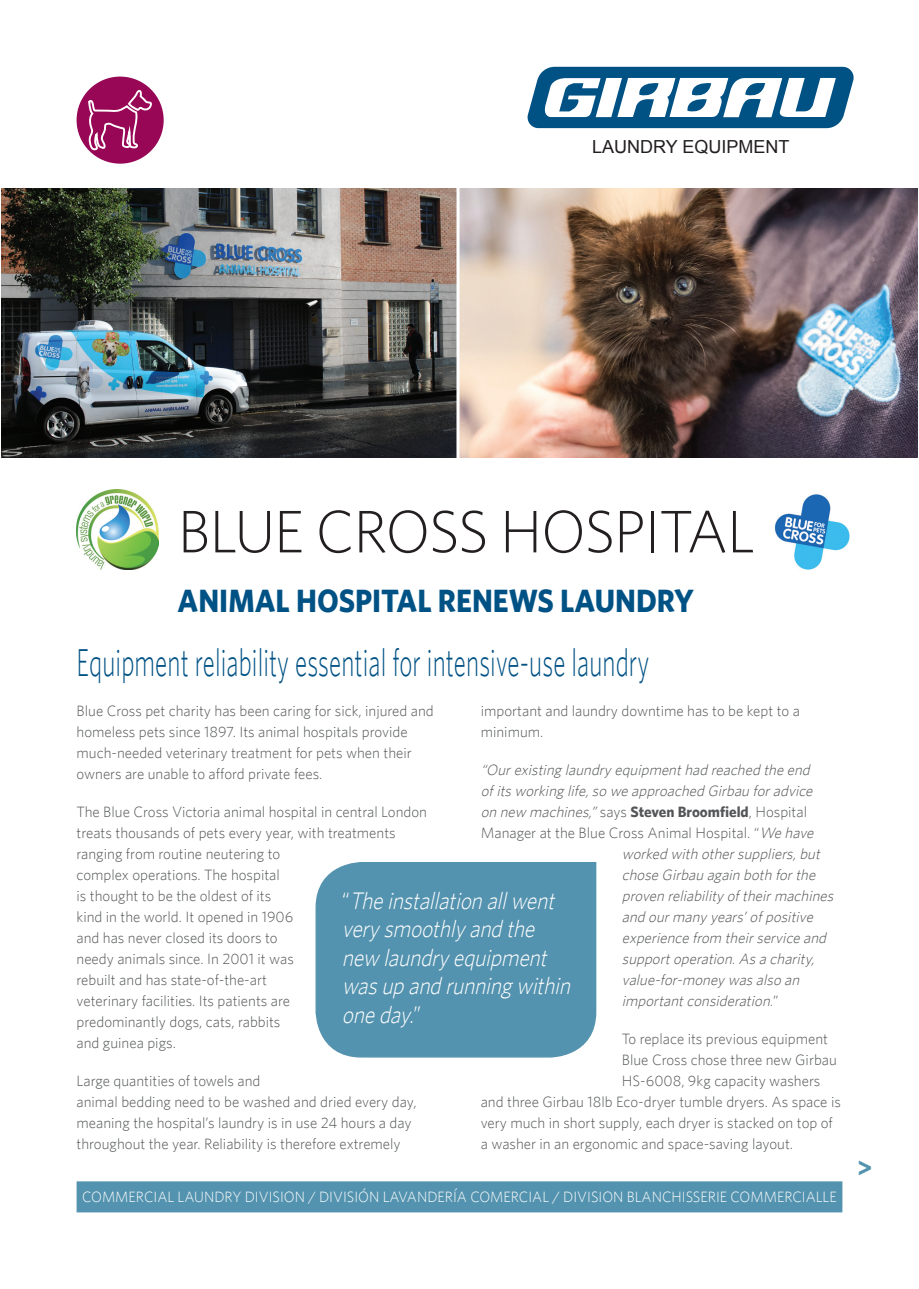
<style>
.page{position:relative;width:919px;height:1289px;background:#fff}
.page>*{position:absolute;margin:0;border:0;box-sizing:border-box;transform-origin:0 0}
.t1{font:300 60px "Whitney";letter-spacing:-.02em;color:#231f20}
.t2{font:300 39px "Whitney";letter-spacing:.005em;color:#005285;scale:.64 1}
.t3{font:700 32.4px "Whitney";color:#005285;scale:.91 1}
.t4{font:700 27px "Whitney";color:#5493af}
.t5{font:italic 300 24px/28.5px "Whitney";color:#fff;scale:.9 1}
.t6{font:18px "Arial";color:#231f20}
.gotham1{font:300 15px/21px "Whitney";color:#545557}
.gotham1-2{font:italic 300 15px "Whitney";color:#545557}
.t7{font:300 15px "Whitney";color:#fff}
.gotham1-3{font:700 15px "Whitney";color:#545557}
.s1{font-weight:300;font-style:italic}
.s2{font-weight:300}
.s3{font-style:italic}
.s4{font-style:normal}
</style>
<div class="page">
<div style="left:315px;top:862px;width:282px;height:196px;background:#5493af"></div>
<div style="left:77px;top:1181px;width:765px;height:31px;background:#5493af;border:2px solid #5493af"></div>
<svg style="left:527px;top:67px;width:326px;height:61px"></svg>
<img style="left:76px;top:490px;width:82px;height:79px">
<img style="left:774px;top:494px;width:76px;height:76px">
<img style="left:2px;top:188px;width:915px;height:269px">
<hr style="left:456px;top:187px;width:3px;height:272px;background:#fff">
<div style="left:77px;top:77px;width:87px;height:87px;background:#970756;border-radius:50%"></div>
<svg style="left:87px;top:89px;width:66px;height:62px"></svg>
<p class="t6" style="left:592px;top:135px;width:199px">LAUNDRY EQUIPMENT</p>
<p class="t1" style="left:178px;top:496px;width:578px">BLUE CROSS HOSPITAL</p>
<p class="t3" style="left:178px;top:580px;width:569px">ANIMAL HOSPITAL RENEWS LAUNDRY</p>
<p class="t2" style="left:77px;top:640px;width:896px">Equipment reliability essential for intensive-use laundry</p>
<p class="gotham1" style="left:77px;top:699px;width:359px">Blue Cross pet charity has been caring for sick, injured and homeless pets since 1897. Its animal hospitals provide much-needed veterinary treatment for pets when their owners are unable to afford private fees.</p>
<p class="gotham1" style="left:77px;top:800px;width:352px">The Blue Cross Victoria animal hospital in central London treats thousands of pets every year, with treatments ranging from routine neutering to<br>complex operations. The hospital<br>is thought to be the oldest of its<br>kind in the world. It opened in 1906<br>and has never closed its doors to<br>needy animals since. In 2001 it was<br>rebuilt and has state-of-the-art<br>veterinary facilities. Its patients are<br>predominantly dogs, cats, rabbits<br>and guinea pigs.</p>
<p class="gotham1" style="left:77px;top:1069px;width:341px">Large quantities of towels and<br>animal bedding need to be washed and dried every day, meaning the hospital’s laundry is in use 24 hours a day throughout the year. Reliability is therefore extremely</p>
<p class="gotham1" style="left:480px;top:699px;width:320px">important and laundry downtime has to be kept to a minimum.</p>
<p class="gotham1-2" style="left:480px;top:760px;width:334px">“Ourexisting laundry equipmenthad reached the end</p>
<p class="gotham1-2" style="left:480px;top:781px;width:337px">ofitsworking life,so we approached Girbau foradvice</p>
<p class="gotham1-3" style="left:480px;top:802px;width:328px"><span class="s1">on new machines,”</span><span class="s2">says</span> Steven Broomfield<span class="s2">, Hospital</span></p>
<p class="gotham1" style="left:480px;top:821px;width:338px">Manager at the Blue Cross Animal Hospital. “<span class="s3">We have</span></p>
<p class="gotham1-2" style="left:621px;top:844px;width:203px">worked with othersuppliers,but</p>
<p class="gotham1-2" style="left:621px;top:865px;width:198px">chose Girbau again both forthe</p>
<p class="gotham1-2" style="left:621px;top:886px;width:216px">proven reliability oftheirmachines</p>
<p class="gotham1-2" style="left:621px;top:907px;width:196px">and ourmany years’ofpositive</p>
<p class="gotham1-2" style="left:621px;top:928px;width:209px">experience from theirservice and</p>
<p class="gotham1-2" style="left:621px;top:949px;width:198px">supportoperation.Asa charity,</p>
<p class="gotham1-2" style="left:621px;top:970px;width:182px">value-for-money wasalso an</p>
<p class="gotham1-2" style="left:621px;top:991px;width:158px">importantconsideration.<span class="s4">”</span></p>
<p class="gotham1" style="left:621px;top:1027px;width:208px">To replace its previous equipment</p>
<p class="gotham1" style="left:621px;top:1048px;width:216px">Blue Cross chose three new Girbau</p>
<p class="gotham1" style="left:621px;top:1069px;width:200px">HS-6008, 9kg capacity washers</p>
<p class="gotham1" style="left:480px;top:1090px;width:361px">and three Girbau 18lb Eco-dryer tumble dryers. As space is</p>
<p class="gotham1" style="left:480px;top:1111px;width:353px">very much in short supply, each dryer is stacked on top of</p>
<p class="gotham1" style="left:480px;top:1132px;width:314px">a washer in an ergonomic and space-saving layout.</p>
<p class="t5" style="left:342px;top:885px;width:261px"><span class="s4">“</span> Theinstallationallwent verysmoothlyand the new laundryequipment wasup and runningwithin oneday.<span class="s4">”</span></p>
<p class="t7" style="left:82px;top:1187px;width:756px">COMMERCIAL LAUNDRY DIVISION / DIVISIÓN LAVANDERÍA COMERCIAL / DIVISION BLANCHISSERIE COMMERCIALLE</p>
<p class="t4" style="left:857px;top:1151px;width:17px">&gt;</p>
</div>
